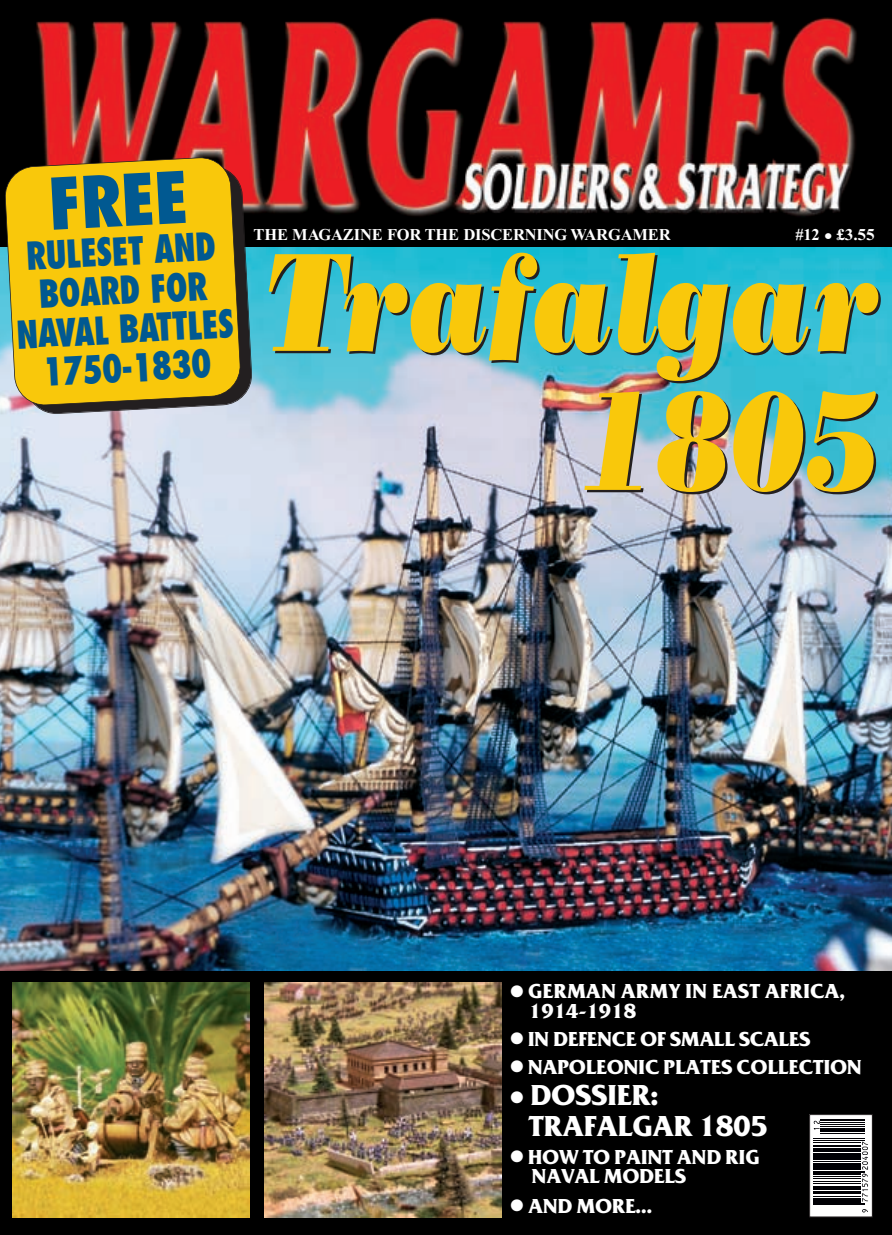
<style>
.page{position:relative;width:892px;height:1235px;background:#fff}
.page>*{position:absolute;margin:0;border:0;box-sizing:border-box;transform-origin:0 0}
.t1{font:italic 139.35px/138.9px "Bodoni Poster";color:#f9c80b;text-align:right;scale:.8 1}
.t2{font:800 condensed 69.15px "Futura";color:#015991}
.t3{font:800 condensed 37.5px/38.8px "Futura";color:#015991;text-align:center;scale:.9 1}
.t4{font:30px/30.9px "Friz Bld";letter-spacing:-.02em;color:#fff}
.t5{font:21px/19.5px "Friz Bld";letter-spacing:-.02em;color:#fff}
.t6{font:21px/19.5px "Friz Bld";color:#fff}
.t7{font:700 16.5px "Times New Roman";letter-spacing:-.01em;color:#fff}
.s1{font-size:21px}
</style>
<div class="page">
<img style="left:0;top:0;width:892px;height:1234px">
<p class="t2" style="left:47px;top:175px;width:142px;rotate:-3deg">FREE</p>
<p class="t3" style="left:12px;top:241px;width:243px;rotate:-3deg">RULESET AND<br>BOARD FOR<br>NAVAL BATTLES<br>1750-1830</p>
<p class="t7" style="left:253px;top:229px;width:418px">THE MAGAZINE FOR THE DISCERNING WARGAMER</p>
<p class="t7" style="left:795px;top:229px;width:81px">#12 <span class="s1">•</span> £3.55</p>
<p class="t1" style="left:264px;top:247px;width:771px">Trafalgar<br>1805</p>
<p class="t6" style="left:529px;top:983px;width:318px;text-indent:-18px">● GERMAN ARMY IN EAST AFRICA,<br>1914-1918</p>
<p class="t5" style="left:510px;top:1030px;width:302px">● IN DEFENCE OF SMALL SCALES</p>
<p class="t5" style="left:510px;top:1058px;width:353px">● NAPOLEONIC PLATES COLLECTION</p>
<p class="t4" style="left:528px;top:1081px;width:241px;text-indent:-18px">● DOSSIER:<br>TRAFALGAR 1805</p>
<p class="t5" style="left:531px;top:1148px;width:229px;text-indent:-21px">● HOW TO PAINT AND RIG<br>NAVAL MODELS</p>
<p class="t5" style="left:510px;top:1197px;width:143px">● AND MORE…</p>
</div>
